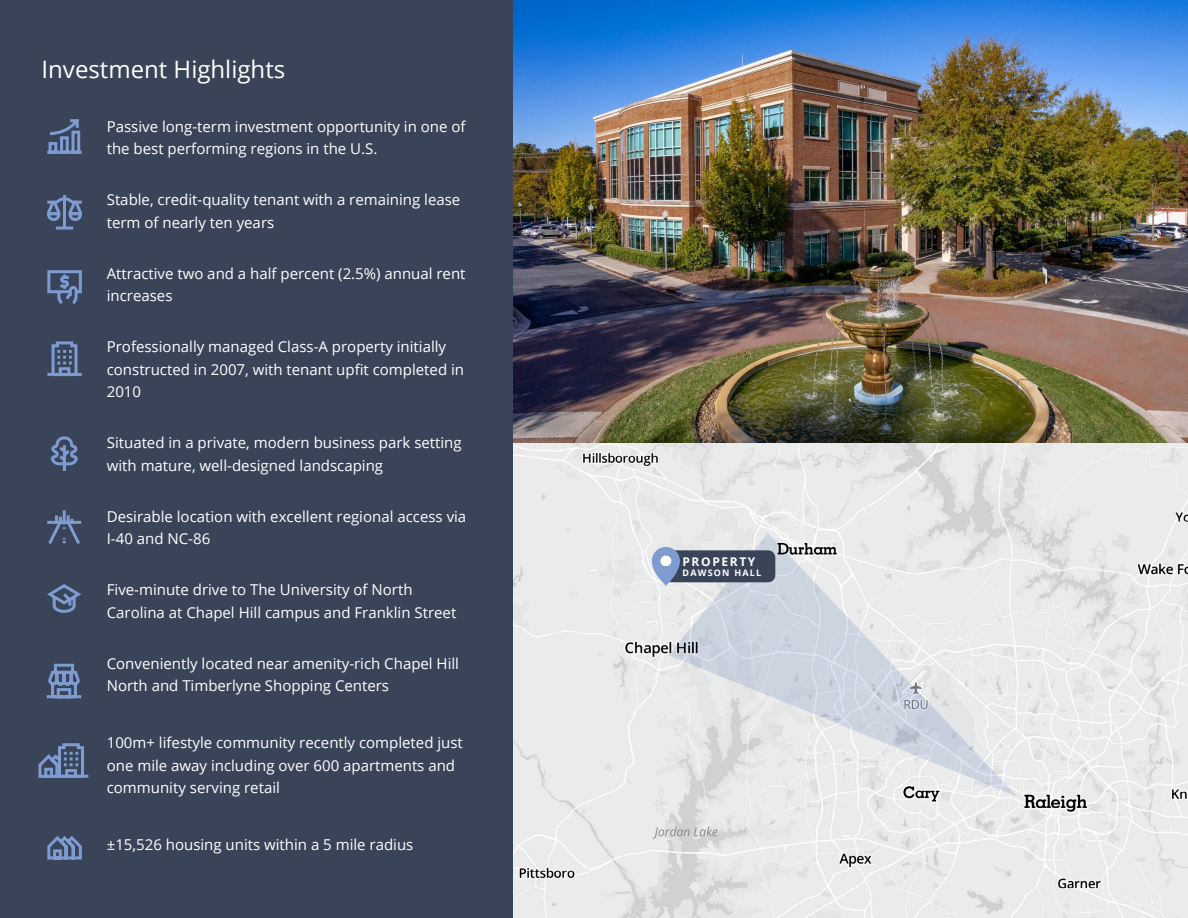
<style>
.page{position:relative;width:1188px;height:918px;background:#fff}
.page>*{position:absolute;margin:0;border:0;box-sizing:border-box;transform-origin:0 0}
.t1{font:24px "Open Sans";color:#fff}
.t2{font:15px/22.5px "Open Sans";color:#fff}
.t3{font:700 12px "Open Sans";letter-spacing:.135em;color:#fff}
.t4{font:700 9px "Open Sans";letter-spacing:.135em;color:#fff}
</style>
<div class="page">
<div style="left:0;top:0;width:513px;height:918px;background:#3a4458"></div>
<img style="left:513px;top:0;width:675px;height:918px">
<svg style="left:669px;top:533px;width:349px;height:264px;background:#dee1e5"></svg>
<svg style="left:47px;top:119px;width:35px;height:35px"></svg>
<svg style="left:47px;top:195px;width:35px;height:35px"></svg>
<svg style="left:47px;top:270px;width:35px;height:34px"></svg>
<hr style="left:47px;top:373px;width:35px;height:3px;background:#7e9cd1">
<svg style="left:51px;top:341px;width:27px;height:32px"></svg>
<svg style="left:51px;top:436px;width:27px;height:35px"></svg>
<svg style="left:47px;top:510px;width:35px;height:34px"></svg>
<svg style="left:46px;top:584px;width:36px;height:115px"></svg>
<hr style="left:54px;top:775px;width:34px;height:3px;background:#7e9cd1">
<svg style="left:38px;top:743px;width:48px;height:35px"></svg>
<div style="left:664px;top:550px;width:111px;height:32px;background:#3a4458;border-radius:7px"></div>
<svg style="left:652px;top:547px;width:28px;height:39px"></svg>
<div style="left:661px;top:555px;width:10px;height:11px;background:#fff;border-radius:50%"></div>
<svg style="left:47px;top:836px;width:35px;height:24px"></svg>
<h1 class="t1" style="left:42px;top:52px;width:245px">Investment Highlights</h1>
<p class="t2" style="left:107px;top:115px;width:360px">Passive long-term investment opportunity in one of the best performing regions in the U.S.</p>
<p class="t2" style="left:107px;top:188px;width:355px">Stable, credit-quality tenant with a remaining lease term of nearly ten years</p>
<p class="t2" style="left:107px;top:262px;width:360px">Attractive two and a half percent (2.5%) annual rent increases</p>
<p class="t2" style="left:107px;top:335px;width:359px">Professionally managed Class-A property initially constructed in 2007, with tenant upfit completed in<br>2010</p>
<p class="t2" style="left:107px;top:431px;width:356px">Situated in a private, modern business park setting with mature, well-designed landscaping</p>
<p class="t2" style="left:107px;top:505px;width:361px">Desirable location with excellent regional access via<br>I-40 and NC-86</p>
<p class="t2" style="left:107px;top:578px;width:351px">Five-minute drive to The University of North<br>Carolina at Chapel Hill campus and Franklin Street</p>
<p class="t2" style="left:107px;top:652px;width:354px">Conveniently located near amenity-rich Chapel Hill<br>North and Timberlyne Shopping Centers</p>
<p class="t2" style="left:107px;top:731px;width:358px">100m+ lifestyle community recently completed just one mile away including over 600 apartments and community serving retail</p>
<p class="t2" style="left:107px;top:833px;width:308px">±15,526 housing units within a 5 mile radius</p>
<p class="t3" style="left:682px;top:553px;width:74px">PROPERTY</p>
<p class="t4" style="left:682px;top:567px;width:80px">DAWSON HALL</p>
</div>
